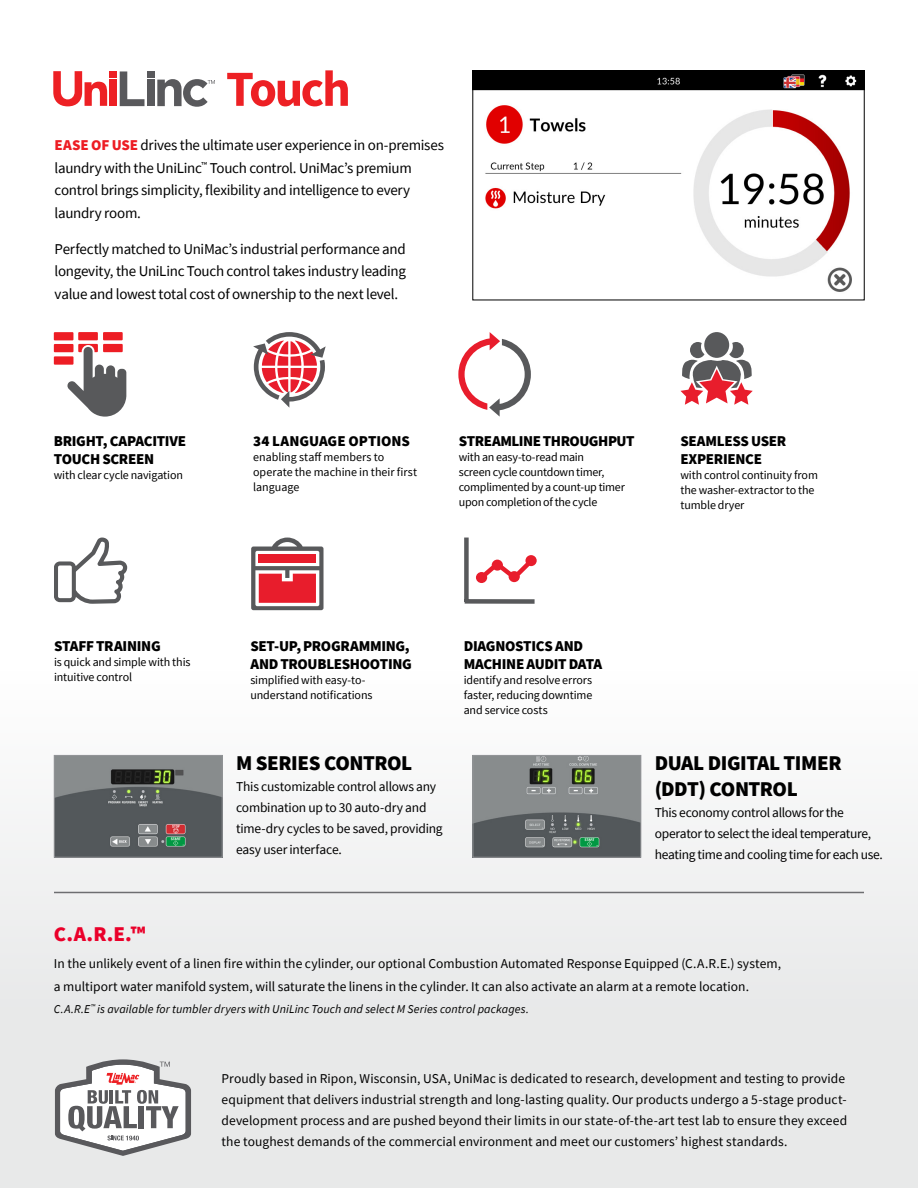
<style>
.page{position:relative;width:918px;height:1188px;background:#fff}
.page>*{position:absolute;margin:0;border:0;box-sizing:border-box;transform-origin:0 0}
.t1{font:900 21px/25.5px "Source Sans Pro";letter-spacing:-.02em;color:#000}
.t2{font:900 21px "Source Sans Pro";color:#ea002a}
.t3{font:15px/22.5px "Source Sans Pro";letter-spacing:-.02em;color:#000}
.t4{font:900 15px/18px "Source Sans Pro";letter-spacing:-.02em;color:#000}
.t5{font:900 15px "Source Sans Pro";color:#000}
.t6{font:13.5px/21px "Source Sans Pro";color:#000}
.t7{font:13.5px/21px "Source Sans Pro";letter-spacing:-.025em;color:#000}
.t8{font:12px/15px "Source Sans Pro";letter-spacing:-.01em;color:#000}
.t9{font:italic 12px "Source Sans Pro";letter-spacing:.01em;color:#000}
.s1{font-weight:900;color:#ed1d24}
</style>
<div class="page">
<div style="left:704px;top:332px;width:25px;height:26px;background:#58595b;border-radius:50%"></div>
<svg style="left:680px;top:342px;width:73px;height:63px"></svg>
<div style="left:0;top:613px;width:918px;height:575px;background:linear-gradient(to bottom,#fff,#e2e4e4)"></div>
<svg style="left:55px;top:1059px;width:136px;height:97px"></svg>
<img style="left:474px;top:72px;width:389px;height:220px">
<div style="left:472px;top:70px;width:393px;height:230px;border:1px solid #000"></div>
<img style="left:56px;top:757px;width:165px;height:99px">
<div style="left:54px;top:755px;width:169px;height:103px;border:1px solid #939598"></div>
<img style="left:475px;top:757px;width:164px;height:99px">
<div style="left:473px;top:755px;width:168px;height:103px;border:1px solid #939598"></div>
<svg style="left:53px;top:71px;width:54px;height:35px"></svg>
<div style="left:109px;top:71px;width:8px;height:7px;background:#ed2024"></div>
<div style="left:110px;top:80px;width:7px;height:26px;background:#ed2024"></div>
<svg style="left:120px;top:71px;width:25px;height:35px"></svg>
<div style="left:147px;top:71px;width:8px;height:7px;background:#59595c"></div>
<div style="left:147px;top:80px;width:8px;height:26px;background:#59595c"></div>
<svg style="left:157px;top:79px;width:58px;height:28px"></svg>
<svg style="left:227px;top:70px;width:121px;height:36px"></svg>
<div style="left:54px;top:332px;width:19px;height:8px;background:#ed1d24"></div>
<div style="left:78px;top:332px;width:20px;height:8px;background:#ed1d24"></div>
<div style="left:103px;top:332px;width:20px;height:8px;background:#ed1d24"></div>
<div style="left:54px;top:344px;width:19px;height:8px;background:#ed1d24"></div>
<div style="left:54px;top:356px;width:19px;height:9px;background:#ed1d24"></div>
<svg style="left:67px;top:344px;width:59px;height:73px"></svg>
<svg style="left:253px;top:332px;width:73px;height:76px"></svg>
<svg style="left:458px;top:332px;width:73px;height:85px"></svg>
<svg style="left:476px;top:555px;width:61px;height:28px"></svg>
<div style="left:464px;top:538px;width:5px;height:64px;background:#58595b"></div>
<div style="left:465px;top:599px;width:70px;height:5px;background:#58595b"></div>
<svg style="left:251px;top:538px;width:73px;height:72px"></svg>
<svg style="left:54px;top:537px;width:74px;height:67px"></svg>
<hr style="left:54px;top:892px;width:810px;height:1px;background:#6d6e71">
<p class="t3" style="left:55px;top:134px;width:391px"><span class="s1">EASE OF USE</span> drives the ultimate user experience in on-premises laundry with the UniLinc<sup>™</sup> Touch control. UniMac’s premium control brings simplicity, flexibility and intelligence to every laundry room.</p>
<p class="t3" style="left:55px;top:237px;width:353px;text-align:justify">Perfectly matched to UniMac’s industrial performance and longevity, the UniLinc Touch control takes industry leading value and lowest total cost of ownership to the next level.</p>
<p class="t4" style="left:54px;top:431px;width:134px">BRIGHT, CAPACITIVE<br>TOUCH SCREEN</p>
<p class="t8" style="left:54px;top:467px;width:131px">with clear cycle navigation</p>
<p class="t5" style="left:253px;top:430px;width:158px">34 LANGUAGE OPTIONS</p>
<p class="t8" style="left:253px;top:449px;width:166px">enabling staff members to operate the machine in their first language</p>
<p class="t4" style="left:459px;top:431px;width:177px">STREAMLINE THROUGHPUT</p>
<p class="t8" style="left:459px;top:449px;width:168px">with an easy-to-read main<br>screen cycle countdown timer, complimented by a count-up timer upon completion of the cycle</p>
<p class="t4" style="left:680px;top:431px;width:107px">SEAMLESS USER<br>EXPERIENCE</p>
<p class="t8" style="left:680px;top:467px;width:139px">with control continuity from the washer-extractor to the tumble dryer</p>
<p class="t4" style="left:54px;top:637px;width:108px">STAFF TRAINING</p>
<p class="t8" style="left:54px;top:655px;width:138px">is quick and simple with this intuitive control</p>
<p class="t4" style="left:250px;top:637px;width:163px">SET-UP, PROGRAMMING,<br>AND TROUBLESHOOTING</p>
<p class="t8" style="left:250px;top:673px;width:124px">simplified with easy-to&shy;understand notifications</p>
<h1 class="t1" style="left:236px;top:750px;width:178px">M SERIES CONTROL</h1>
<p class="t6" style="left:236px;top:776px;width:208px">This customizable control allows any combination up to 30 auto-dry and time-dry cycles to be saved, providing easy user interface.</p>
<p class="t4" style="left:464px;top:637px;width:140px">DIAGNOSTICS AND<br>MACHINE AUDIT DATA</p>
<p class="t8" style="left:464px;top:673px;width:130px;text-align:justify">identify and resolve errors faster, reducing downtime and service costs</p>
<h1 class="t1" style="left:655px;top:750px;width:188px">DUAL DIGITAL TIMER (DDT) CONTROL</h1>
<p class="t7" style="left:655px;top:801px;width:230px">This economy control allows for the operator to select the ideal temperature, heating time and cooling time for each use.</p>
<h1 class="t2" style="left:54px;top:919px;width:93px">C.A.R.E.™</h1>
<p class="t6" style="left:54px;top:953px;width:729px;line-height:22.5px">In the unlikely event of a linen fire within the cylinder, our optional Combustion Automated Response Equipped (C.A.R.E.) system, a multiport water manifold system, will saturate the linens in the cylinder. It can also activate an alarm at a remote location.</p>
<p class="t9" style="left:54px;top:1002px;width:476px">C.A.R.E<sup>™</sup> is available for tumbler dryers with UniLinc Touch and select M Series control packages.</p>
<p class="t6" style="left:222px;top:1068px;width:627px">Proudly based in Ripon, Wisconsin, USA, UniMac is dedicated to research, development and testing to provide equipment that delivers industrial strength and long-lasting quality. Our products undergo a 5-stage product&shy;development process and are pushed beyond their limits in our state-of-the-art test lab to ensure they exceed the toughest demands of the commercial environment and meet our customers’ highest standards.</p>
</div>
